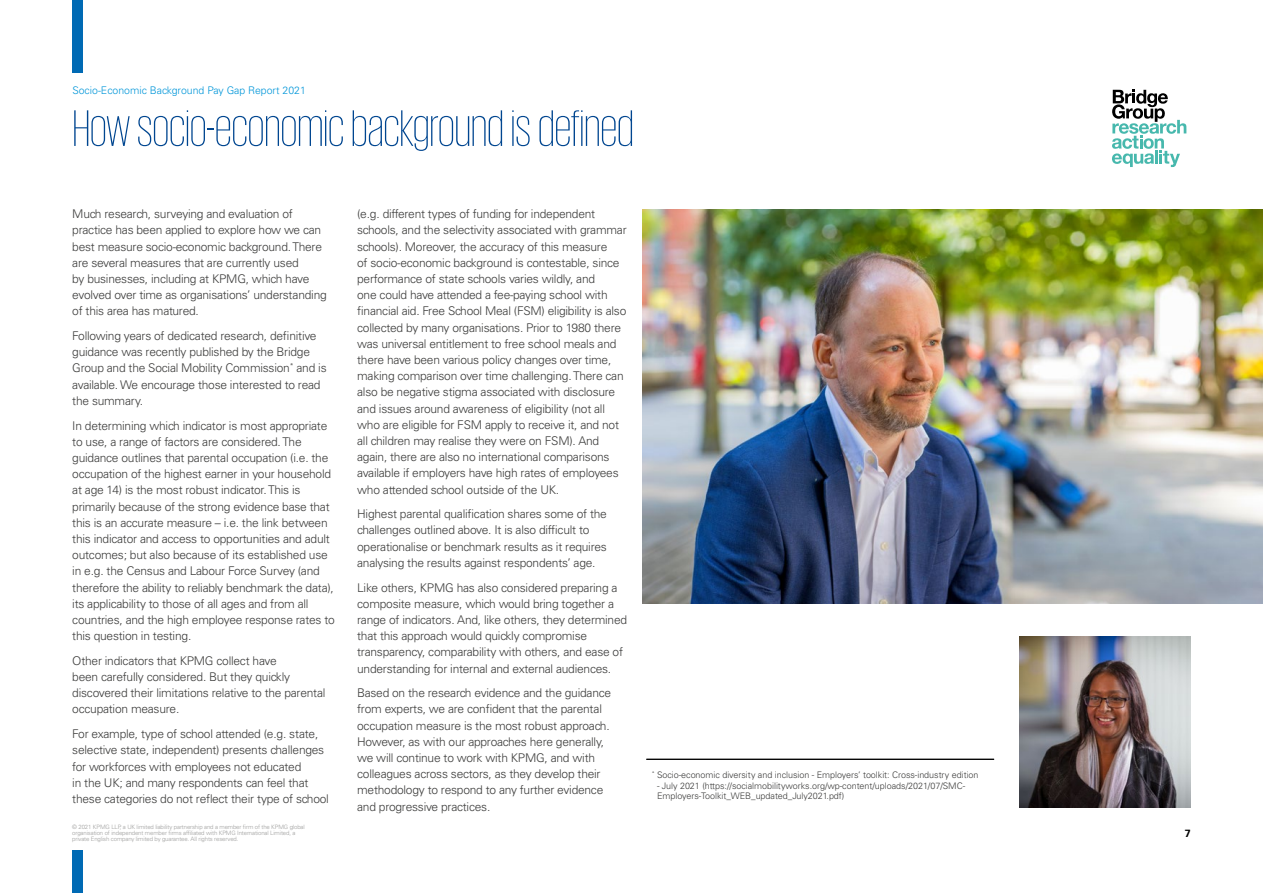
<style>
.page{position:relative;width:1263px;height:893px;background:#fff}
.page>*{position:absolute;margin:0;border:0;box-sizing:border-box;transform-origin:0 0}
.t1{font:200 52.5px "KPMG";color:#004690}
.t2{font:300 12px/16.2px "Univers LT Std";letter-spacing:-.02em;color:#3c3c3b}
.t3{font:300 10.5px "Univers LT Std";color:#0096d9}
.t4{font:700 10.5px "Univers LT Std";color:#000}
.t5{font:300 9px/10.5px "Univers LT Std";letter-spacing:-.005em;color:#3c3c3b}
.t6{font:300 6px/6px "Univers LT Std";letter-spacing:-.02em;color:#9d9d9c}
</style>
<div class="page">
<div style="left:72px;top:0;width:11px;height:72px;background:#006ab4"></div>
<div style="left:72px;top:850px;width:11px;height:43px;background:#006ab4"></div>
<img style="left:1019px;top:636px;width:172px;height:172px">
<hr style="left:646px;top:759px;width:348px;height:1px;background:#000">
<svg style="left:1112px;top:90px;width:74px;height:77px"></svg>
<img style="left:642px;top:209px;width:621px;height:395px">
<p class="t3" style="left:72px;top:84px;width:235px">Socio-Economic Background Pay Gap Report 2021</p>
<h1 class="t1" style="left:73px;top:103px;width:563px">How socio-economic backgroundisdefined</h1>
<p class="t2" style="left:72px;top:206px;width:256px">Much research, surveying and evaluation of practice has been applied to explore how we can best measure socio-economic background. There are several measures that are currently used<br>by businesses, including at KPMG, which have evolved over time as organisations’ understanding of this area has matured.</p>
<p class="t2" style="left:72px;top:328px;width:256px">Following years of dedicated research, definitive guidance was recently published by the Bridge Group and the Social Mobility Commission<sup>*</sup> and is available. We encourage those interested to read the summary.</p>
<p class="t2" style="left:72px;top:417px;width:264px">In determining which indicator is most appropriate to use, a range of factors are considered. The guidance outlines that parental occupation (i.e. the occupation of the highest earner in your household at age 14) is the most robust indicator. This is primarily because of the strong evidence base that this is an accurate measure – i.e. the link between this indicator and access to opportunities and adult outcomes; but also because of its established use in e.g. the Census and Labour Force Survey (and therefore the ability to reliably benchmark the data), its applicability to those of all ages and from all countries, and the high employee response rates to this question in testing.</p>
<p class="t2" style="left:72px;top:652px;width:255px">Other indicators that KPMG collect have<br>been carefully considered. But they quickly discovered their limitations relative to the parental occupation measure.</p>
<p class="t2" style="left:72px;top:726px;width:258px">For example, type of school attended (e.g. state, selective state, independent) presents challenges for workforces with employees not educated<br>in the UK; and many respondents can feel that these categories do not reflect their type of school</p>
<p class="t6" style="left:72px;top:824px;width:234px">© 2021 KPMG LLP, a UK limited liability partnership and a member firm of the KPMG global organisation of independent member firms affiliated with KPMG International Limited, a private English company limited by guarantee. All rights reserved.</p>
<p class="t2" style="left:357px;top:206px;width:271px">(e.g. different types of funding for independent schools, and the selectivity associated with grammar schools). Moreover, the accuracy of this measure<br>of socio-economic background is contestable, since performance of state schools varies wildly, and<br>one could have attended a fee-paying school with financial aid. Free School Meal (FSM) eligibility is also collected by many organisations. Prior to 1980 there was universal entitlement to free school meals and there have been various policy changes over time, making comparison over time challenging. There can also be negative stigma associated with disclosure and issues around awareness of eligibility (not all who are eligible for FSM apply to receive it, and not all children may realise they were on FSM). And again, there are also no international comparisons available if employers have high rates of employees who attended school outside of the UK.</p>
<p class="t2" style="left:357px;top:506px;width:251px">Highest parental qualification shares some of the challenges outlined above. It is also difficult to operationalise or benchmark results as it requires analysing the results against respondents’ age.</p>
<p class="t2" style="left:357px;top:579px;width:271px">Like others, KPMG has also considered preparing a composite measure, which would bring together a range of indicators. And, like others, they determined that this approach would quickly compromise transparency, comparability with others, and ease of understanding for internal and external audiences.</p>
<p class="t2" style="left:357px;top:685px;width:256px">Based on the research evidence and the guidance from experts, we are confident that the parental occupation measure is the most robust approach.<br>However, as with our approaches here generally, we will continue to work with KPMG, and with colleagues across sectors, as they develop their methodology to respond to any further evidence and progressive practices.</p>
<p class="t5" style="left:652px;top:770px;width:328px"><sup>*</sup> Socio-economic diversity and inclusion - Employers’ toolkit: Cross-industry edition</p>
<p class="t5" style="left:657px;top:780px;width:310px">- July 2021 (https://socialmobilityworks.org/wp-content/uploads/2021/07/SMC-<br>Employers-Toolkit_WEB_updated_July2021.pdf)</p>
<p class="t4" style="left:1185px;top:827px;width:7px">7</p>
</div>
